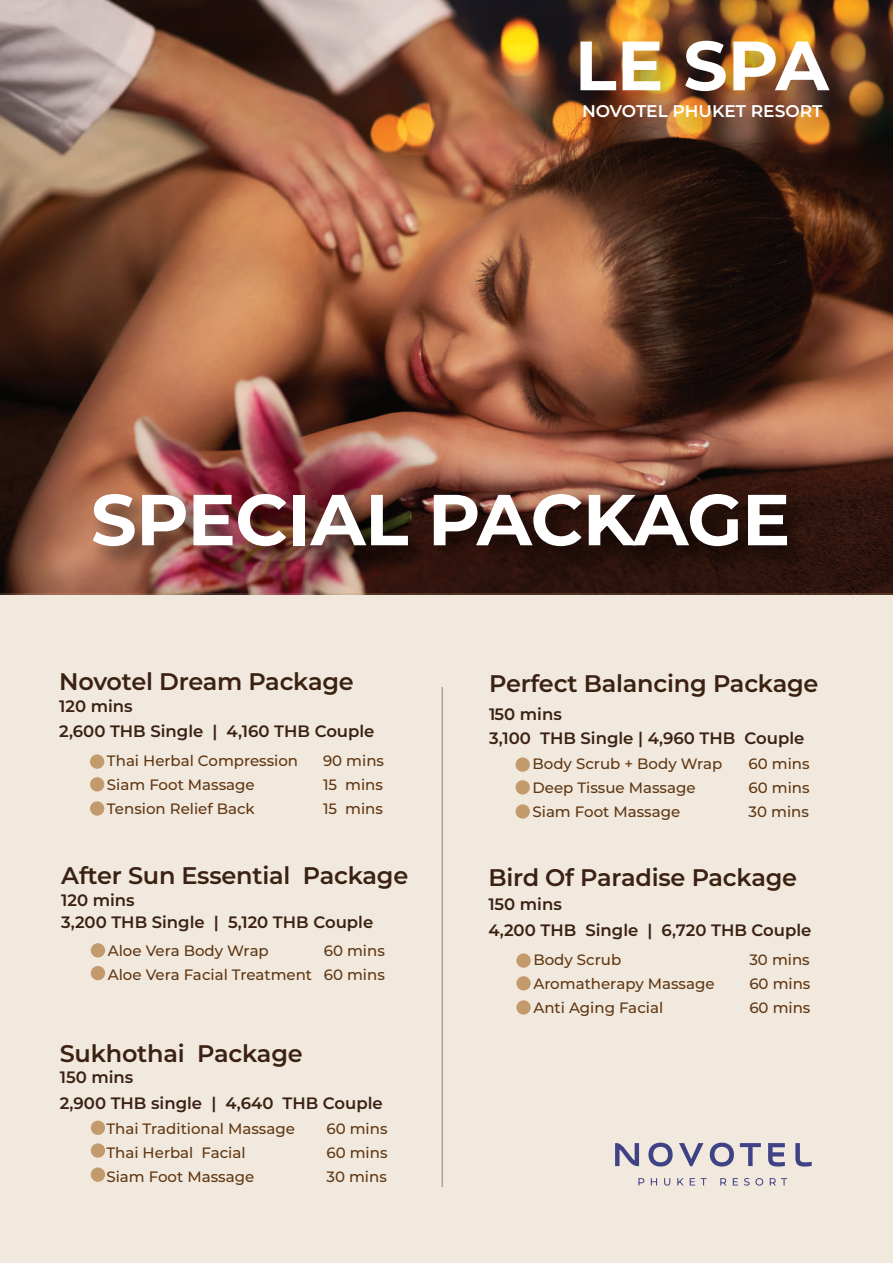
<style>
.page{position:relative;width:893px;height:1263px;background:#fff}
.page>*{position:absolute;margin:0;border:0;box-sizing:border-box;transform-origin:0 0}
.t1{font:100 72px "Montserrat";letter-spacing:-.01em;color:#fff}
.t2{font:100 69.6px "Montserrat";color:#fff}
.t3{font:600 24px "Montserrat";letter-spacing:-.01em;color:#3a2111}
.t4{font:100 16.95px "Montserrat";color:#fff}
.t5{font:600 16.5px/25.2px "Montserrat";color:#3a2111}
.t6{font:500 15px/24px "Montserrat";color:#603711;text-align:right}
</style>
<div class="page">
<img style="left:0;top:0;width:893px;height:594px">
<div style="left:0;top:594px;width:893px;height:669px;background:#f1e8de"></div>
<img style="left:563px;top:19px;width:300px;height:135px">
<div style="left:90px;top:754px;width:14px;height:15px;background:#c39a6b;border-radius:50%"></div>
<div style="left:90px;top:777px;width:14px;height:14px;background:#c39a6b;border-radius:50%"></div>
<div style="left:90px;top:801px;width:14px;height:15px;background:#c39a6b;border-radius:50%"></div>
<div style="left:516px;top:953px;width:15px;height:15px;background:#c39a6b;border-radius:50%"></div>
<div style="left:516px;top:976px;width:15px;height:14px;background:#c39a6b;border-radius:50%"></div>
<div style="left:516px;top:1000px;width:15px;height:14px;background:#c39a6b;border-radius:50%"></div>
<div style="left:91px;top:1120px;width:14px;height:15px;background:#c39a6b;border-radius:50%"></div>
<div style="left:91px;top:1143px;width:14px;height:15px;background:#c39a6b;border-radius:50%"></div>
<div style="left:91px;top:1167px;width:14px;height:15px;background:#c39a6b;border-radius:50%"></div>
<div style="left:516px;top:757px;width:14px;height:15px;background:#c39a6b;border-radius:50%"></div>
<div style="left:516px;top:780px;width:14px;height:14px;background:#c39a6b;border-radius:50%"></div>
<div style="left:516px;top:804px;width:14px;height:15px;background:#c39a6b;border-radius:50%"></div>
<div style="left:91px;top:943px;width:14px;height:14px;background:#c39a6b;border-radius:50%"></div>
<div style="left:91px;top:966px;width:14px;height:14px;background:#c39a6b;border-radius:50%"></div>
<img style="left:79px;top:472px;width:745px;height:123px">
<hr style="left:441px;top:687px;width:2px;height:500px;background:#a97b50">
<svg style="left:638px;top:1178px;width:6px;height:7px"></svg>
<svg style="left:651px;top:1178px;width:6px;height:7px"></svg>
<svg style="left:664px;top:1178px;width:6px;height:7px"></svg>
<svg style="left:677px;top:1178px;width:7px;height:7px"></svg>
<svg style="left:690px;top:1178px;width:17px;height:7px"></svg>
<svg style="left:720px;top:1178px;width:6px;height:7px"></svg>
<svg style="left:733px;top:1178px;width:5px;height:7px"></svg>
<svg style="left:744px;top:1178px;width:19px;height:7px"></svg>
<svg style="left:770px;top:1178px;width:17px;height:7px"></svg>
<svg style="left:615px;top:1143px;width:24px;height:23px"></svg>
<svg style="left:648px;top:1143px;width:25px;height:23px"></svg>
<svg style="left:679px;top:1143px;width:24px;height:23px"></svg>
<svg style="left:710px;top:1143px;width:24px;height:23px"></svg>
<svg style="left:740px;top:1143px;width:21px;height:23px"></svg>
<svg style="left:768px;top:1143px;width:17px;height:23px"></svg>
<svg style="left:795px;top:1143px;width:17px;height:23px"></svg>
<h2 class="t2" style="left:575px;top:19px;width:256px">LE SPA</h2>
<p class="t4" style="left:582px;top:100px;width:242px">NOVOTEL PHUKET RESORT</p>
<h1 class="t1" style="left:91px;top:472px;width:701px">SPECIAL PACKAGE</h1>
<h3 class="t3" style="left:59px;top:664px;width:296px">Novotel Dream Package</h3>
<p class="t5" style="left:59px;top:692px;width:317px">120 mins<br>2,600 THB Single | 4,160 THB Couple</p>
<p class="t6" style="left:107px;top:748px;width:193px">Thai Herbal Compression</p>
<p class="t6" style="left:323px;top:748px;width:63px">90 mins</p>
<p class="t6" style="left:107px;top:772px;width:149px">Siam Foot Massage</p>
<p class="t6" style="left:323px;top:772px;width:61px">15 mins</p>
<p class="t6" style="left:107px;top:796px;width:149px">Tension Relief Back</p>
<p class="t6" style="left:323px;top:796px;width:61px">15 mins</p>
<h3 class="t3" style="left:61px;top:859px;width:349px">After Sun Essential Package</h3>
<p class="t5" style="left:61px;top:888px;width:313px;line-height:21.6px">120 mins<br>3,200 THB Single | 5,120 THB Couple</p>
<p class="t6" style="left:108px;top:938px;width:163px">Aloe Vera Body Wrap</p>
<p class="t6" style="left:108px;top:938px;width:279px">60 mins<br>Aloe Vera Facial Treatment 60 mins</p>
<h3 class="t3" style="left:60px;top:1036px;width:244px">Sukhothai Package</h3>
<p class="t5" style="left:60px;top:1064px;width:325px">150 mins<br>2,900 THB single | 4,640 THB Couple</p>
<p class="t6" style="left:106px;top:1116px;width:190px">Thai Traditional Massage</p>
<p class="t6" style="left:326px;top:1116px;width:63px">60 mins</p>
<p class="t6" style="left:106px;top:1140px;width:141px">Thai Herbal Facial</p>
<p class="t6" style="left:326px;top:1140px;width:63px">60 mins</p>
<p class="t6" style="left:106px;top:1164px;width:149px">Siam Foot Massage</p>
<p class="t6" style="left:326px;top:1164px;width:62px">30 mins</p>
<h3 class="t3" style="left:489px;top:666px;width:331px">Perfect Balancing Package</h3>
<p class="t5" style="left:489px;top:701px;width:317px;line-height:24.6px">150 mins<br>3,100 THB Single | 4,960 THB Couple</p>
<p class="t6" style="left:532px;top:751px;width:191px">Body Scrub + Body Wrap</p>
<p class="t6" style="left:748px;top:751px;width:63px">60 mins</p>
<p class="t6" style="left:532px;top:775px;width:165px">Deep Tissue Massage</p>
<p class="t6" style="left:748px;top:775px;width:63px">60 mins</p>
<p class="t6" style="left:532px;top:799px;width:149px">Siam Foot Massage</p>
<p class="t6" style="left:748px;top:799px;width:62px">30 mins</p>
<h3 class="t3" style="left:488px;top:860px;width:310px">Bird Of Paradise Package</h3>
<p class="t5" style="left:488px;top:891px;width:325px">150 mins<br>4,200 THB Single | 6,720 THB Couple</p>
<p class="t6" style="left:533px;top:947px;width:89px">Body Scrub</p>
<p class="t6" style="left:749px;top:947px;width:62px">30 mins</p>
<p class="t6" style="left:533px;top:971px;width:183px">Aromatherapy Massage</p>
<p class="t6" style="left:749px;top:971px;width:63px">60 mins</p>
<p class="t6" style="left:533px;top:995px;width:131px">Anti Aging Facial</p>
<p class="t6" style="left:749px;top:995px;width:63px">60 mins</p>
</div>
